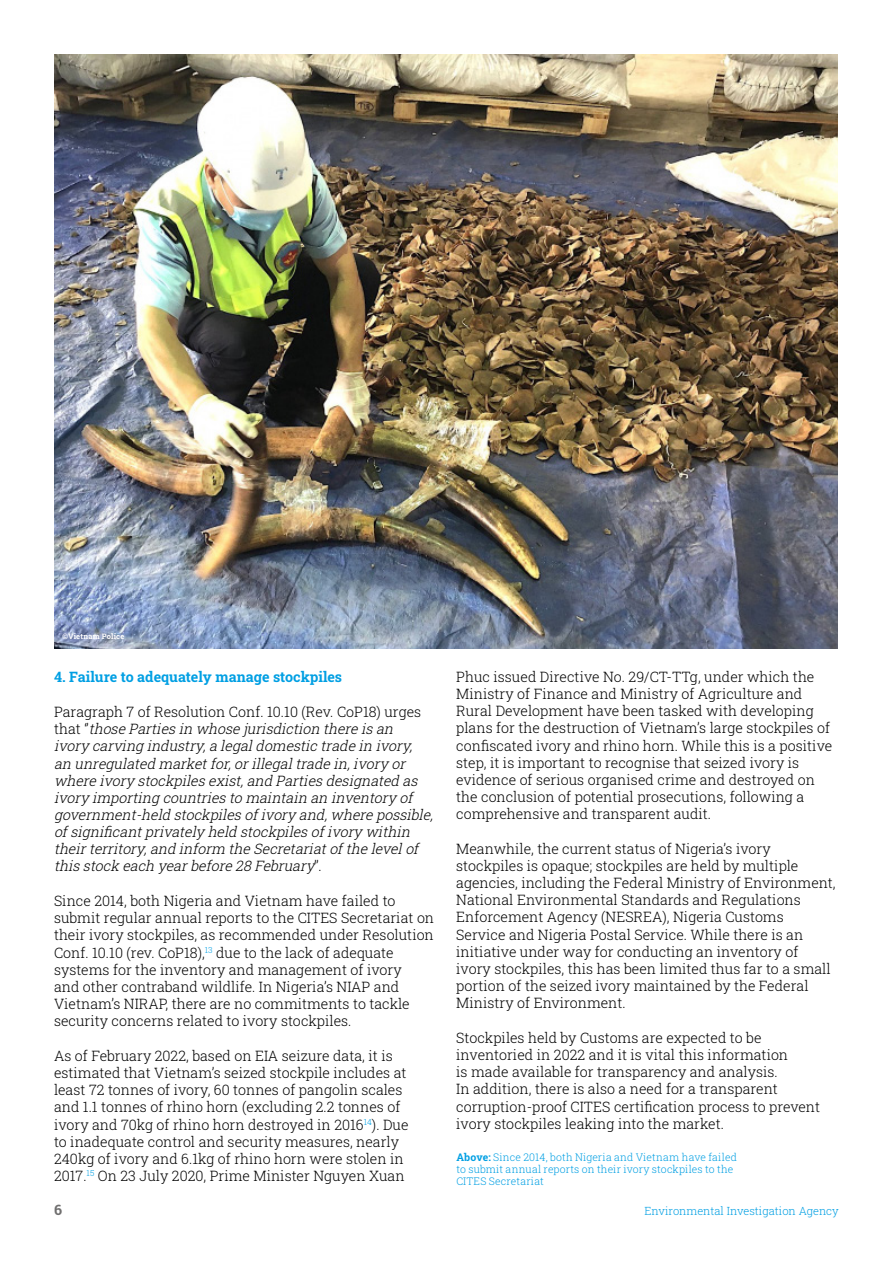
<style>
.page{position:relative;width:893px;height:1263px;background:#fff}
.page>*{position:absolute;margin:0;border:0;box-sizing:border-box;transform-origin:0 0}
.t1{font:14.25px/17.1px "Roboto Slab";color:#000}
.t2{font:italic 14.25px/17.1px "Roboto Slab";color:#000}
.t3{font:14.25px "Roboto Slab";color:#009fe3}
.t4{font:14.25px "Roboto Slab";color:#706f6f}
.t5{font:11.25px "Roboto Slab";color:#009fe3}
.t6{font:10.5px/12px "Roboto Slab";letter-spacing:.01em;color:#009fe3}
.t7{font:7.5px "Roboto Slab";letter-spacing:.025em;color:#fff}
.s1{font-style:normal}
</style>
<div class="page">
<img style="left:54px;top:54px;width:784px;height:594px">
<p class="t7" style="left:63px;top:631px;width:63px">©Vietnam Police</p>
<p class="t3" style="left:54px;top:667px;width:290px">4. Failure to adequately manage stockpiles</p>
<p class="t2" style="left:54px;top:703px;width:384px"><span class="s1">Paragraph 7 of Resolution Conf. 10.10 (Rev. CoP18) urges<br>t h a t ‘ ’</span> those Partiesin whose jurisdiction there isan ivory carving industry,a legaldomestic trade in ivory, an unregulated marketfor,orillegaltrade in,ivory or where ivory stockpilesexist,and Partiesdesignated as ivory importing countriesto maintain an inventory of government-held stockpilesofivory and,where possible, ofsignificantprivately held stockpilesofivory within theirterritory,and inform the Secretariatofthe levelof thisstock each yearbefore 28 February<span class="s1">’ ’ .</span></p>
<p class="t1" style="left:54px;top:892px;width:382px">Since 2014, both Nigeria and Vietnam have failed to submit regular annual reports to the CITES Secretariat on their ivory stockpiles, as recommended under Resolution Conf. 10.10 (rev. CoP18),<sup>13</sup> due to the lack of adequate systems for the inventory and management of ivory<br>and other contraband wildlife. In Nigeria’s NIAP and Vietnam’s NIRAP, there are no commitments to tackle security concerns related to ivory stockpiles.</p>
<p class="t1" style="left:54px;top:1047px;width:356px">As of February 2022, based on EIA seizure data, it is estimated that Vietnam’s seized stockpile includes at least 72 tonnes of ivory, 60 tonnes of pangolin scales and 1.1 tonnes of rhino horn (excluding 2.2 tonnes of ivory and 70kg of rhino horn destroyed in 2016<sup>14</sup>). Due to inadequate control and security measures, nearly 240kg of ivory and 6.1kg of rhino horn were stolen in 2017.<sup>15</sup> On 23 July 2020, Prime Minister Nguyen Xuan</p>
<p class="t1" style="left:456px;top:668px;width:377px">Phuc issued Directive No. 29/CT-TTg, under which the Ministry of Finance and Ministry of Agriculture and Rural Development have been tasked with developing plans for the destruction of Vietnam’s large stockpiles of confiscated ivory and rhino horn. While this is a positive step, it is important to recognise that seized ivory is evidence of serious organised crime and destroyed on the conclusion of potential prosecutions, following a comprehensive and transparent audit.</p>
<p class="t1" style="left:456px;top:840px;width:381px">Meanwhile, the current status of Nigeria’s ivory stockpiles is opaque; stockpiles are held by multiple agencies, including the Federal Ministry of Environment, National Environmental Standards and Regulations Enforcement Agency (NESREA), Nigeria Customs Service and Nigeria Postal Service. While there is an initiative under way for conducting an inventory of ivory stockpiles, this has been limited thus far to a small portion of the seized ivory maintained by the Federal Ministry of Environment.</p>
<p class="t1" style="left:456px;top:1029px;width:365px">Stockpiles held by Customs are expected to be inventoried in 2022 and it is vital this information<br>is made available for transparency and analysis.<br>In addition, there is also a need for a transparent corruption-proof CITES certification process to prevent ivory stockpiles leaking into the market.</p>
<p class="t6" style="left:456px;top:1151px;width:282px">Above: Since 2014, both Nigeria and Vietnam have failed to submit annual reports on their ivory stockpiles to the<br>CITES Secretariat</p>
<p class="t4" style="left:54px;top:1200px;width:9px">6</p>
<p class="t5" style="left:644px;top:1203px;width:196px">Environmental Investigation Agency</p>
</div>
